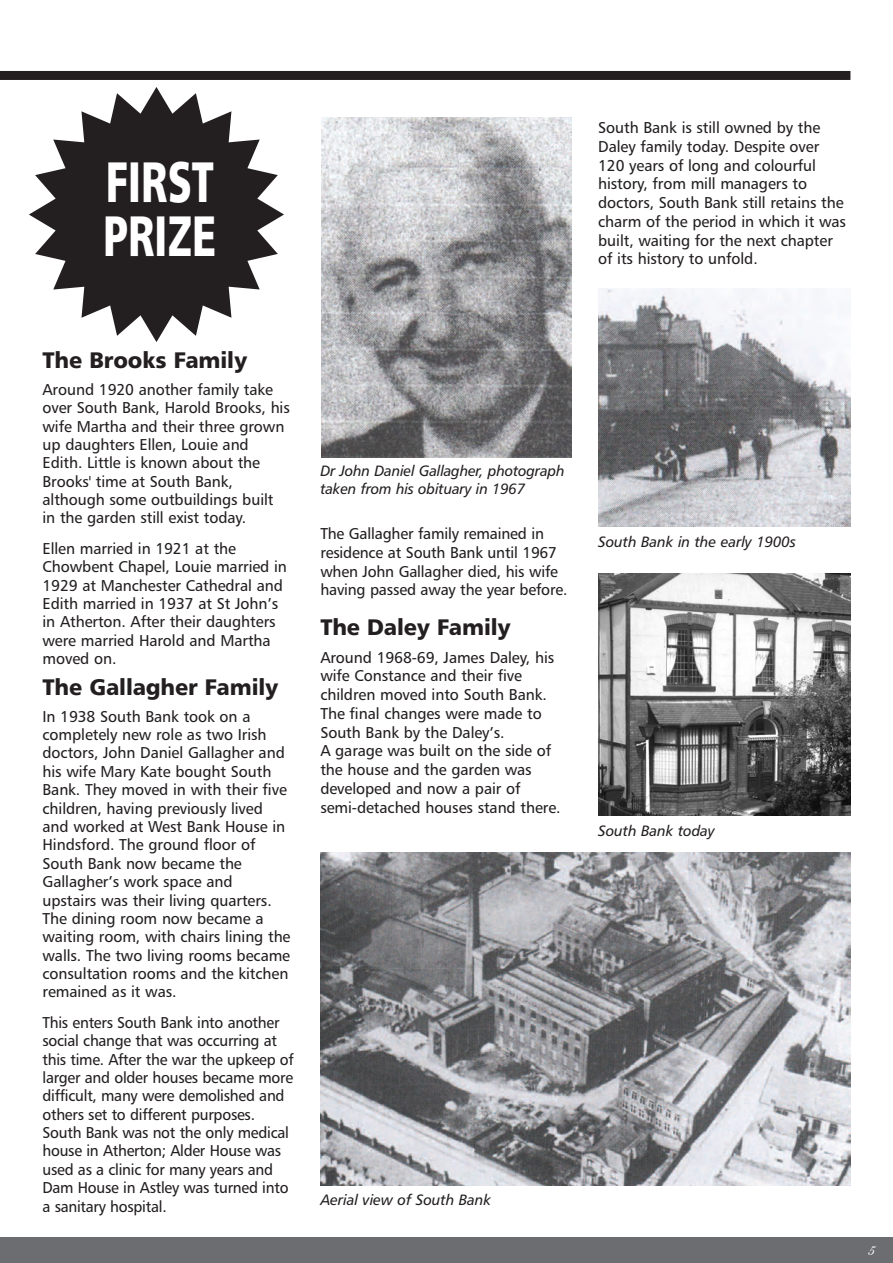
<style>
.page{position:relative;width:893px;height:1263px;background:#fff}
.page>*{position:absolute;margin:0;border:0;box-sizing:border-box;transform-origin:0 0}
.t1{font:57px/54px "Humanist 777 BT Black B";letter-spacing:.005em;color:#fff;scale:.7 1}
.t2{font:22.5px "Humanist 777 BT Black B";letter-spacing:-.005em;color:#231f20}
.t3{font:18px "Shelley Andante BT";color:#fff}
.t4{font:15.75px/18.5px "Humanist 777 BT Roman B";letter-spacing:-.005em;color:#231f20}
.t5{font:15.75px/18.5px "Humanist 777 BT Roman B";letter-spacing:-.005em;color:#231f20;scale:.96 1}
.t6{font:15px/18px "Humanist 777 BT Italic B";letter-spacing:-.01em;color:#231f20}
</style>
<div class="page">
<div style="left:0;top:71px;width:850px;height:9px;background:#231f20"></div>
<div style="left:0;top:1237px;width:893px;height:26px;background:#6c6d70"></div>
<img style="left:322px;top:117px;width:249px;height:340px">
<img style="left:598px;top:288px;width:252px;height:238px">
<img style="left:598px;top:574px;width:252px;height:241px">
<img style="left:320px;top:853px;width:530px;height:333px">
<svg style="left:29px;top:87px;width:255px;height:255px;fill:#231f20"></svg>
<h1 class="t1" style="left:103px;top:160px;width:164px">FIRST<br>PRIZE</h1>
<p class="t4" style="left:598px;top:119px;width:249px">South Bank is still owned by the<br>Daley family today. Despite over<br>120 years of long and colourful history, from mill managers to doctors, South Bank still retains the charm of the period in which it was built, waiting for the next chapter of its history to unfold.</p>
<h2 class="t2" style="left:43px;top:351px;width:206px">The Brooks Family</h2>
<p class="t4" style="left:43px;top:381px;width:249px">Around 1920 another family take over South Bank, Harold Brooks, his wife Martha and their three grown up daughters Ellen, Louie and<br>Edith. Little is known about the<br>Brooks' time at South Bank, although some outbuildings built in the garden still exist today.</p>
<p class="t4" style="left:43px;top:540px;width:246px">Ellen married in 1921 at the<br>Chowbent Chapel, Louie married in<br>1929 at Manchester Cathedral and<br>Edith married in 1937 at St John’s in Atherton. After their daughters were married Harold and Martha moved on.</p>
<h2 class="t2" style="left:43px;top:678px;width:237px">The Gallagher Family</h2>
<p class="t4" style="left:43px;top:708px;width:250px">In 1938 South Bank took on a completely new role as two Irish doctors, John Daniel Gallagher and his wife Mary Kate bought South<br>Bank. They moved in with their five children, having previously lived and worked at West Bank House in<br>Hindsford. The ground floor of<br>South Bank now became the<br>Gallagher’s work space and<br>upstairs was their living quarters.<br>The dining room now became a waiting room, with chairs lining the walls. The two living rooms became consultation rooms and the kitchen remained as it was.</p>
<p class="t5" style="left:42px;top:1014px;width:263px">This enters South Bank into another social change that was occurring at this time. After the war the upkeep of larger and older houses became more difficult, many were demolished and others set to different purposes.<br>South Bank was not the only medical house in Atherton; Alder House was used as a clinic for many years and Dam House in Astley was turned into a sanitary hospital.</p>
<p class="t6" style="left:320px;top:463px;width:246px">Dr John Daniel Gallagher, photograph taken from his obituary in 1967</p>
<p class="t4" style="left:320px;top:526px;width:249px">The Gallagher family remained in residence at South Bank until 1967 when John Gallagher died, his wife having passed away the year before.</p>
<h2 class="t2" style="left:320px;top:618px;width:192px">The Daley Family</h2>
<p class="t4" style="left:320px;top:649px;width:242px">Around 1968-69, James Daley, his wife Constance and their five children moved into South Bank.<br>The final changes were made to<br>South Bank by the Daley’s.<br>A garage was built on the side of the house and the garden was developed and now a pair of semi-detached houses stand there.</p>
<p class="t6" style="left:320px;top:1192px;width:172px">Aerial view of South Bank</p>
<p class="t6" style="left:598px;top:534px;width:199px">South Bank in the early 1900s</p>
<p class="t6" style="left:598px;top:823px;width:118px">South Bank today</p>
<p class="t3" style="left:868px;top:1242px;width:9px">5</p>
</div>
